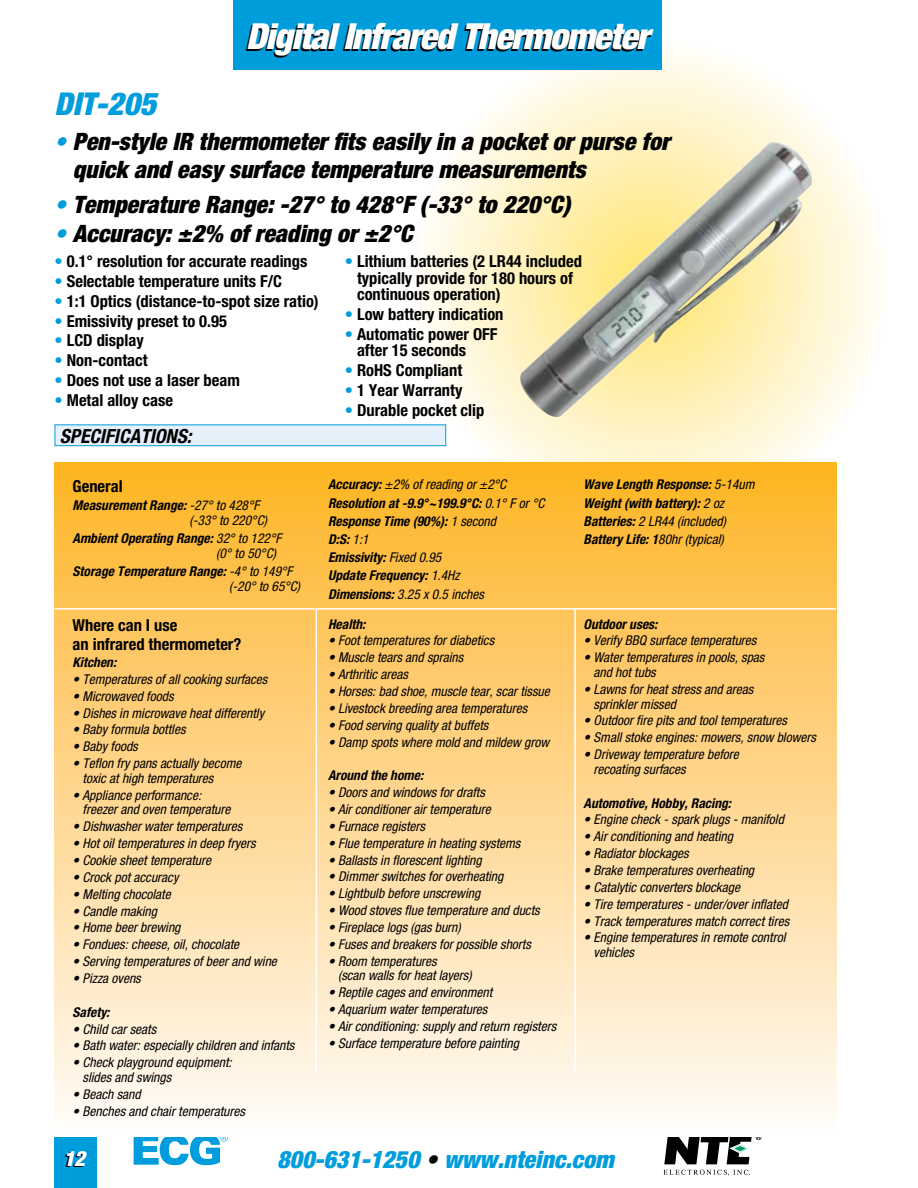
<style>
.page{position:relative;width:918px;height:1188px;background:#fff}
.page>*{position:absolute;margin:0;border:0;box-sizing:border-box;transform-origin:0 0}
.t1{font:italic 900 condensed 36px "Helvetica Neue";letter-spacing:-.03em;color:#fff}
.t2{font:italic 900 condensed 31.5px "Helvetica Neue";color:#009ddd}
.t3{font:italic 900 condensed 24px/28.5px "Helvetica Neue";color:#000}
.t4{font:italic 900 condensed 24px "Helvetica Neue";color:#009ddd}
.t5{font:italic 900 condensed 21px "Helvetica Neue";color:#fff}
.t6{font:italic 700 condensed 19.5px "Helvetica Neue";color:#000}
.t7{font:700 condensed 16.5px/16.5px "Helvetica Neue";color:#000}
.t8{font:italic condensed 13.5px/14.7px "Helvetica Neue";color:#000}
.t9{font:italic 700 condensed 13.5px/18.3px "Helvetica Neue";color:#000}
.s1{color:#009ddd}
.s2{font-weight:700}
.s3{font-weight:400}
.s4{color:#000}
</style>
<div class="page">
<div style="left:55px;top:1134px;width:42px;height:54px;background:#009ddd"></div>
<svg style="left:134px;top:1137px;width:94px;height:28px"></svg>
<svg style="left:663px;top:1170px;width:87px;height:6px"></svg>
<svg style="left:664px;top:1137px;width:97px;height:27px"></svg>
<svg style="left:412px;top:40px;width:467px;height:483px"></svg>
<div style="left:55px;top:462px;width:781px;height:674px;background:linear-gradient(to bottom,#feb426,#fffbfb)"></div>
<hr style="left:55px;top:608px;width:781px;height:2px;background:#fff">
<hr style="left:316px;top:609px;width:1px;height:463px;background:#fff">
<hr style="left:574px;top:609px;width:2px;height:463px;background:#fff">
<div style="left:233px;top:0;width:428px;height:70px;background:#009ddd"></div>
<div style="left:55px;top:424px;width:391px;height:22px;background:#e5f0fa;border:1px solid #009ddd"></div>
<img style="left:519px;top:142px;width:293px;height:278px">
<h1 class="t1" style="left:246px;top:14px;width:404px">Digital Infrared Thermometer</h1>
<h2 class="t2" style="left:55px;top:84px;width:103px">DIT-205</h2>
<h3 class="t3" style="left:73px;top:127px;width:598px;text-indent:-18px"><span class="s1">•</span> Pen-style IR thermometer fits easily in a pocket or purse for quick and easy surface temperature measurements</h3>
<h3 class="t3" style="left:55px;top:190px;width:517px"><span class="s1">•</span> Temperature Range: -27° to 428°F (-33° to 220°C)</h3>
<h3 class="t3" style="left:55px;top:218px;width:360px"><span class="s1">•</span> Accuracy: ±2% of reading or ±2°C</h3>
<p class="t7" style="left:55px;top:253px;width:254px"><span class="s1">•</span> 0.1° resolution for accurate readings</p>
<p class="t7" style="left:55px;top:273px;width:229px"><span class="s1">•</span> Selectable temperature units F/C</p>
<p class="t7" style="left:55px;top:293px;width:266px"><span class="s1">•</span> 1:1 Optics (distance-to-spot size ratio)</p>
<p class="t7" style="left:55px;top:312px;width:174px"><span class="s1">•</span> Emissivity preset to 0.95</p>
<p class="t7" style="left:55px;top:332px;width:91px"><span class="s1">•</span> LCD display</p>
<p class="t7" style="left:55px;top:352px;width:95px"><span class="s1">•</span> Non-contact</p>
<p class="t7" style="left:55px;top:372px;width:187px"><span class="s1">•</span> Does not use a laser beam</p>
<p class="t7" style="left:55px;top:391px;width:120px"><span class="s1">•</span> Metal alloy case</p>
<h3 class="t6" style="left:60px;top:425px;width:133px">SPECIFICATIONS:</h3>
<p class="t7" style="left:357px;top:253px;width:226px;text-indent:-12px"><span class="s1">•</span> Lithium batteries (2 LR44 included typically provide for 180 hours of continuous operation)</p>
<p class="t7" style="left:345px;top:306px;width:160px"><span class="s1">•</span> Low battery indication</p>
<p class="t7" style="left:357px;top:326px;width:142px;text-indent:-12px"><span class="s1">•</span> Automatic power OFF after 15 seconds</p>
<p class="t7" style="left:345px;top:362px;width:119px"><span class="s1">•</span> RoHS Compliant</p>
<p class="t7" style="left:345px;top:381px;width:119px"><span class="s1">•</span> 1 Year Warranty</p>
<p class="t7" style="left:345px;top:401px;width:141px"><span class="s1">•</span> Durable pocket clip</p>
<p class="t7" style="left:73px;top:477px;width:52px">General</p>
<p class="t8" style="left:190px;top:497px;width:79px;text-indent:-117px"><span class="s2">Measurement Range:</span> -27° to 428°F (-33° to 220°C)</p>
<p class="t9" style="left:216px;top:531px;width:67px;line-height:15px;text-indent:-144px">Ambient Operating Range: <span class="s3">32° to 122°F (0° to 50°C)</span></p>
<p class="t9" style="left:229px;top:564px;width:72px;line-height:15px;text-indent:-157px">Storage Temperature Range: <span class="s3">-4° to 149°F (-20° to 65°C)</span></p>
<p class="t7" style="left:73px;top:615px;width:170px;line-height:19.5px">Where can I use<br>an infrared thermometer?</p>
<p class="t9" style="left:73px;top:653px;width:45px">Kitchen:</p>
<p class="t8" style="left:73px;top:672px;width:196px">• Temperatures of all cooking surfaces</p>
<p class="t8" style="left:73px;top:689px;width:102px">• Microwaved foods</p>
<p class="t8" style="left:73px;top:705px;width:193px">• Dishes in microwave heat differently</p>
<p class="t8" style="left:73px;top:722px;width:114px">• Baby formula bottles</p>
<p class="t8" style="left:73px;top:739px;width:67px">• Baby foods</p>
<p class="t8" style="left:83px;top:756px;width:160px;text-indent:-10px">• Teflon fry pans actually become toxic at high temperatures</p>
<p class="t8" style="left:83px;top:788px;width:149px;text-indent:-10px">• Appliance performance: freezer and oven temperature</p>
<p class="t8" style="left:73px;top:819px;width:171px">• Dishwasher water temperatures</p>
<p class="t8" style="left:73px;top:836px;width:185px">• Hot oil temperatures in deep fryers</p>
<p class="t8" style="left:73px;top:853px;width:140px">• Cookie sheet temperature</p>
<p class="t8" style="left:73px;top:870px;width:107px">• Crock pot accuracy</p>
<p class="t8" style="left:73px;top:887px;width:100px">• Melting chocolate</p>
<p class="t8" style="left:73px;top:903px;width:86px">• Candle making</p>
<p class="t8" style="left:73px;top:920px;width:109px">• Home beer brewing</p>
<p class="t8" style="left:73px;top:937px;width:168px">• Fondues: cheese, oil, chocolate</p>
<p class="t8" style="left:73px;top:954px;width:206px">• Serving temperatures of beer and wine</p>
<p class="t8" style="left:73px;top:971px;width:70px">• Pizza ovens</p>
<p class="t9" style="left:73px;top:1003px;width:38px">Safety:</p>
<p class="t8" style="left:73px;top:1021px;width:85px">• Child car seats</p>
<p class="t8" style="left:73px;top:1038px;width:223px">• Bath water: especially children and infants</p>
<p class="t8" style="left:83px;top:1055px;width:151px;text-indent:-10px">• Check playground equipment: slides and swings</p>
<p class="t8" style="left:73px;top:1087px;width:70px">• Beach sand</p>
<p class="t8" style="left:73px;top:1104px;width:174px">• Benches and chair temperatures</p>
<p class="t9" style="left:328px;top:475px;width:218px">Accuracy: <span class="s3">±2% of reading or ±2°C<br></span>Resolution at -9.9°~199.9°C: <span class="s3">0.1° F or °C<br></span>Response Time (90%): <span class="s3">1 second<br></span>D:S: <span class="s3">1:1<br></span>Emissivity: <span class="s3">Fixed 0.95<br></span>Update Frequency: <span class="s3">1.4Hz<br></span>Dimensions: <span class="s3">3.25 x 0.5 inches</span></p>
<p class="t9" style="left:584px;top:475px;width:172px">Wave Length Response: <span class="s3">5-14um<br></span>Weight (with battery): <span class="s3">2 oz<br></span>Batteries: <span class="s3">2 LR44 (included)<br></span>Battery Life: 1<span class="s3">80hr (typical)</span></p>
<p class="t9" style="left:328px;top:614px;width:39px">Health:</p>
<p class="t8" style="left:328px;top:633px;width:168px">• Foot temperatures for diabetics</p>
<p class="t8" style="left:328px;top:650px;width:137px">• Muscle tears and sprains</p>
<p class="t8" style="left:328px;top:667px;width:81px">• Arthritic areas</p>
<p class="t8" style="left:328px;top:684px;width:223px">• Horses: bad shoe, muscle tear, scar tissue</p>
<p class="t8" style="left:328px;top:701px;width:201px">• Livestock breeding area temperatures</p>
<p class="t8" style="left:328px;top:717px;width:162px">• Food serving quality at buffets</p>
<p class="t8" style="left:328px;top:734px;width:223px">• Damp spots where mold and mildew grow</p>
<p class="t9" style="left:328px;top:766px;width:97px">Around the home:</p>
<p class="t8" style="left:328px;top:785px;width:158px">• Doors and windows for drafts</p>
<p class="t8" style="left:328px;top:802px;width:164px">• Air conditioner air temperature</p>
<p class="t8" style="left:328px;top:819px;width:98px">• Furnace registers</p>
<p class="t8" style="left:328px;top:835px;width:194px">• Flue temperature in heating systems</p>
<p class="t8" style="left:328px;top:852px;width:155px">• Ballasts in florescent lighting</p>
<p class="t8" style="left:328px;top:869px;width:177px">• Dimmer switches for overheating</p>
<p class="t8" style="left:328px;top:886px;width:154px">• Lightbulb before unscrewing</p>
<p class="t8" style="left:328px;top:903px;width:213px">• Wood stoves flue temperature and ducts</p>
<p class="t8" style="left:328px;top:920px;width:134px">• Fireplace logs (gas burn)</p>
<p class="t8" style="left:328px;top:937px;width:204px">• Fuses and breakers for possible shorts</p>
<p class="t8" style="left:338px;top:954px;width:135px;text-indent:-10px">• Room temperatures<br>(scan walls for heat layers)</p>
<p class="t8" style="left:328px;top:985px;width:166px">• Reptile cages and environment</p>
<p class="t8" style="left:328px;top:1002px;width:161px">• Aquarium water temperatures</p>
<p class="t8" style="left:328px;top:1019px;width:230px">• Air conditioning: supply and return registers</p>
<p class="t8" style="left:328px;top:1036px;width:192px">• Surface temperature before painting</p>
<p class="t9" style="left:584px;top:614px;width:75px">Outdoor uses:</p>
<p class="t8" style="left:584px;top:633px;width:174px">• Verify BBQ surface temperatures</p>
<p class="t8" style="left:594px;top:650px;width:172px;text-indent:-10px">• Water temperatures in pools, spas and hot tubs</p>
<p class="t8" style="left:594px;top:682px;width:161px;text-indent:-10px">• Lawns for heat stress and areas sprinkler missed</p>
<p class="t8" style="left:584px;top:713px;width:205px">• Outdoor fire pits and tool temperatures</p>
<p class="t8" style="left:584px;top:730px;width:234px">• Small stoke engines: mowers, snow blowers</p>
<p class="t8" style="left:594px;top:747px;width:147px;text-indent:-10px">• Driveway temperature before recoating surfaces</p>
<p class="t9" style="left:584px;top:793px;width:149px">Automotive, Hobby, Racing:</p>
<p class="t8" style="left:584px;top:812px;width:202px">• Engine check - spark plugs - manifold</p>
<p class="t8" style="left:584px;top:829px;width:151px">• Air conditioning and heating</p>
<p class="t8" style="left:584px;top:846px;width:107px">• Radiator blockages</p>
<p class="t8" style="left:584px;top:863px;width:172px">• Brake temperatures overheating</p>
<p class="t8" style="left:584px;top:880px;width:158px">• Catalytic converters blockage</p>
<p class="t8" style="left:584px;top:897px;width:206px">• Tire temperatures - under/over inflated</p>
<p class="t8" style="left:584px;top:913px;width:207px">• Track temperatures match correct tires</p>
<p class="t8" style="left:594px;top:930px;width:193px;text-indent:-10px">• Engine temperatures in remote control vehicles</p>
<h3 class="t5" style="left:64px;top:1145px;width:23px">12</h3>
<h3 class="t4" style="left:277px;top:1145px;width:338px">800-631-1250 <span class="s4">•</span> www.nteinc.com</h3>
</div>
